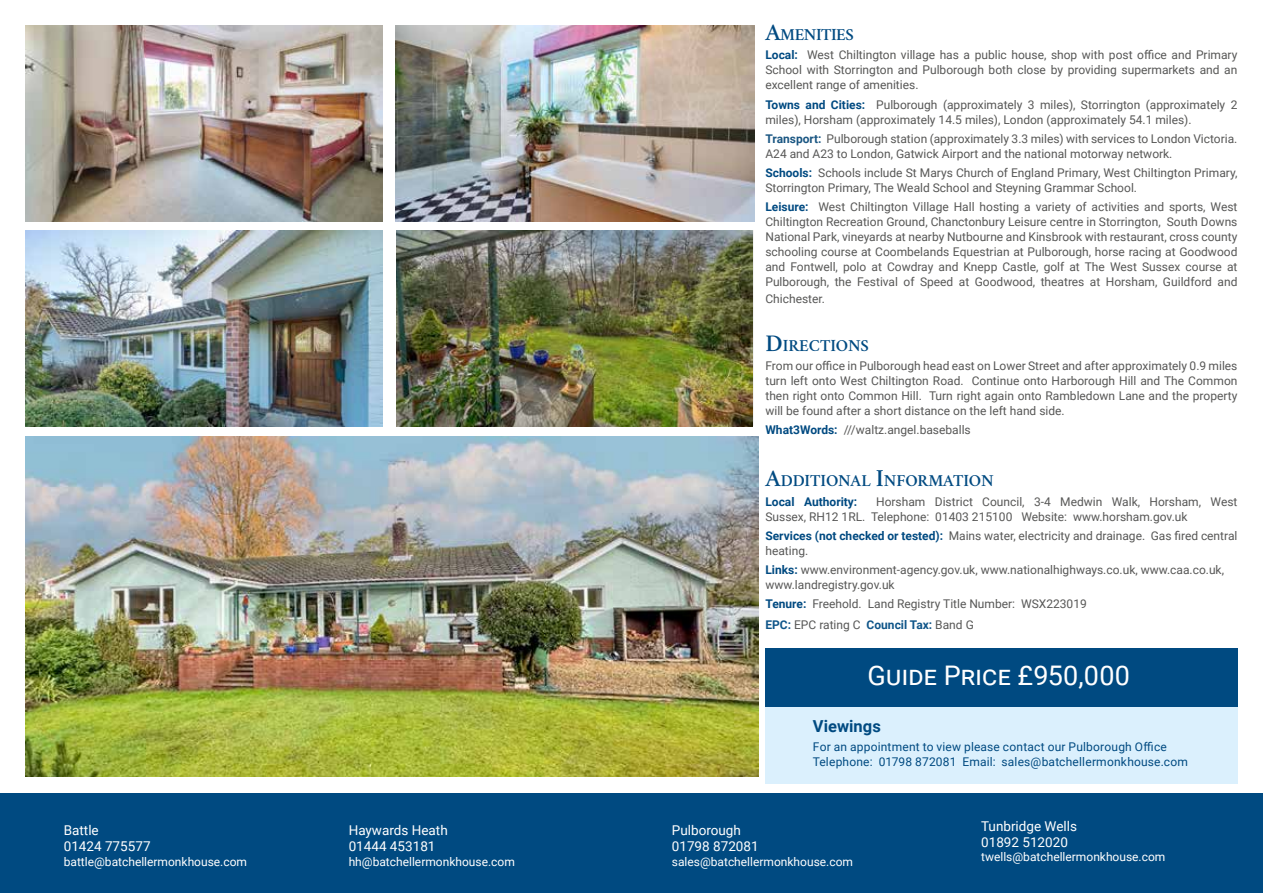
<style>
.page{position:relative;width:1263px;height:893px;background:#fff}
.page>*{position:absolute;margin:0;border:0;box-sizing:border-box;transform-origin:0 0}
.t1{font:27px "Roboto";letter-spacing:.01em;color:#fff}
.t2{font:600 16.8px "Crimson";letter-spacing:-.01em;color:#004a81}
.t3{font:700 16.5px "Roboto";letter-spacing:.005em;color:#004a81}
.t4{font:13.5px/16.2px "Roboto";color:#fff}
.t5{font:12px/15px "Roboto";color:#575756}
.t6{font:12px "Roboto";color:#fff}
.t7{font:12px/15px "Roboto";letter-spacing:.015em;color:#004a81}
.t8{font:700 12px "Roboto";color:#004a81}
.s1{font-size:24px}
.s2{font-weight:700;color:#004a81}
.s3{font-weight:700;color:#1b5783}
.s4{font-weight:700;color:#0f5589}
</style>
<div class="page">
<div style="left:765px;top:704px;width:472px;height:80px;background:#dbf0fd"></div>
<div style="left:0;top:794px;width:1263px;height:99px;background:#004a81"></div>
<div style="left:765px;top:648px;width:472px;height:59px;background:#004a81"></div>
<img style="left:26px;top:437px;width:732px;height:340px">
<img style="left:26px;top:26px;width:357px;height:195px">
<img style="left:395px;top:26px;width:360px;height:195px">
<img style="left:26px;top:231px;width:357px;height:195px">
<img style="left:396px;top:231px;width:357px;height:195px">
<p class="t4" style="left:64px;top:822px;width:88px">Battle<br>01424 775577</p>
<p class="t6" style="left:64px;top:853px;width:185px">battle@batchellermonkhouse.com</p>
<p class="t4" style="left:349px;top:822px;width:101px">Haywards Heath<br>01444 453181</p>
<p class="t6" style="left:349px;top:853px;width:168px">hh@batchellermonkhouse.com</p>
<h2 class="t2" style="left:765px;top:23px;width:90px"><span class="s1">A</span>MENITIES</h2>
<p class="t5" style="left:765px;top:47px;width:473px;text-align:justify"><span class="s2">Local:</span> West Chiltington village has a public house, shop with post office and Primary School with Storrington and Pulborough both close by providing supermarkets and an excellent range of amenities.</p>
<p class="t5" style="left:765px;top:96px;width:473px"><span class="s2">Towns and Cities:</span> Pulborough (approximately 3 miles), Storrington (approximately 2 miles), Horsham (approximately 14.5 miles), London (approximately 54.1 miles).</p>
<p class="t5" style="left:765px;top:131px;width:473px"><span class="s3">Transport:</span> Pulborough station (approximately 3.3 miles) with services to London Victoria.<br>A24 and A23 to London, Gatwick Airport and the national motorway network.</p>
<p class="t5" style="left:765px;top:165px;width:473px"><span class="s2">Schools:</span> Schools include St Marys Church of England Primary, West Chiltington Primary,<br>Storrington Primary, The Weald School and Steyning Grammar School.</p>
<p class="t5" style="left:765px;top:199px;width:473px;text-align:justify"><span class="s2">Leisure:</span> West Chiltington Village Hall hosting a variety of activities and sports, West Chiltington Recreation Ground, Chanctonbury Leisure centre in Storrington, South Downs National Park, vineyards at nearby Nutbourne and Kinsbrook with restaurant, cross county schooling course at Coombelands Equestrian at Pulborough, horse racing at Goodwood and Fontwell, polo at Cowdray and Knepp Castle, golf at The West Sussex course at Pulborough, the Festival of Speed at Goodwood, theatres at Horsham, Guildford and</p>
<p class="t5" style="left:765px;top:291px;width:61px">Chichester.</p>
<h2 class="t2" style="left:765px;top:333px;width:105px"><span class="s1">D</span>IRECTIONS</h2>
<p class="t5" style="left:765px;top:358px;width:473px;text-align:justify">From our office in Pulborough head east on Lower Street and after approximately 0.9 miles turn left onto West Chiltington Road. Continue onto Harborough Hill and The Common then right onto Common Hill. Turn right again onto Rambledown Lane and the property will be found after a short distance on the left hand side.</p>
<p class="t5" style="left:765px;top:422px;width:207px"><span class="s2">What3Words:</span> ///waltz.angel.baseballs</p>
<h2 class="t2" style="left:765px;top:469px;width:230px"><span class="s1">A</span>DDITIONAL <span class="s1">I</span>NFORMATION</h2>
<p class="t8" style="left:765px;top:493px;width:93px">Local Authority:</p>
<p class="t5" style="left:765px;top:493px;width:473px;text-indent:111px">Horsham District Council, 3-4 Medwin Walk, Horsham, West<br>Sussex, RH12 1RL. Telephone: 01403 215100 Website: www.horsham.gov.uk</p>
<p class="t5" style="left:765px;top:528px;width:473px"><span class="s2">Services (not checked or tested):</span> Mains water, electricity and drainage. Gas fired central heating.</p>
<p class="t5" style="left:765px;top:562px;width:460px"><span class="s2">Links:</span> www.environment-agency.gov.uk, www.nationalhighways.co.uk, www.caa.co.uk, www.landregistry.gov.uk</p>
<p class="t5" style="left:765px;top:593px;width:323px;line-height:20.7px"><span class="s2">Tenure:</span> Freehold. Land Registry Title Number: WSX223019<br><span class="s4">EPC:</span> EPC rating C <span class="s4">Council Tax:</span> Band G</p>
<h1 class="t1" style="left:867px;top:656px;width:264px">Guide Price £950,000</h1>
<h3 class="t3" style="left:813px;top:715px;width:69px">Viewings</h3>
<p class="t7" style="left:813px;top:739px;width:377px">For an appointment to view please contact our Pulborough Office<br>Telephone: 01798 872081 Email: sales@batchellermonkhouse.com</p>
<p class="t4" style="left:672px;top:822px;width:88px">Pulborough<br>01798 872081</p>
<p class="t6" style="left:672px;top:853px;width:183px">sales@batchellermonkhouse.com</p>
<p class="t4" style="left:981px;top:817px;width:97px">Tunbridge Wells<br>01892 512020</p>
<p class="t6" style="left:981px;top:849px;width:186px">twells@batchellermonkhouse.com</p>
</div>
